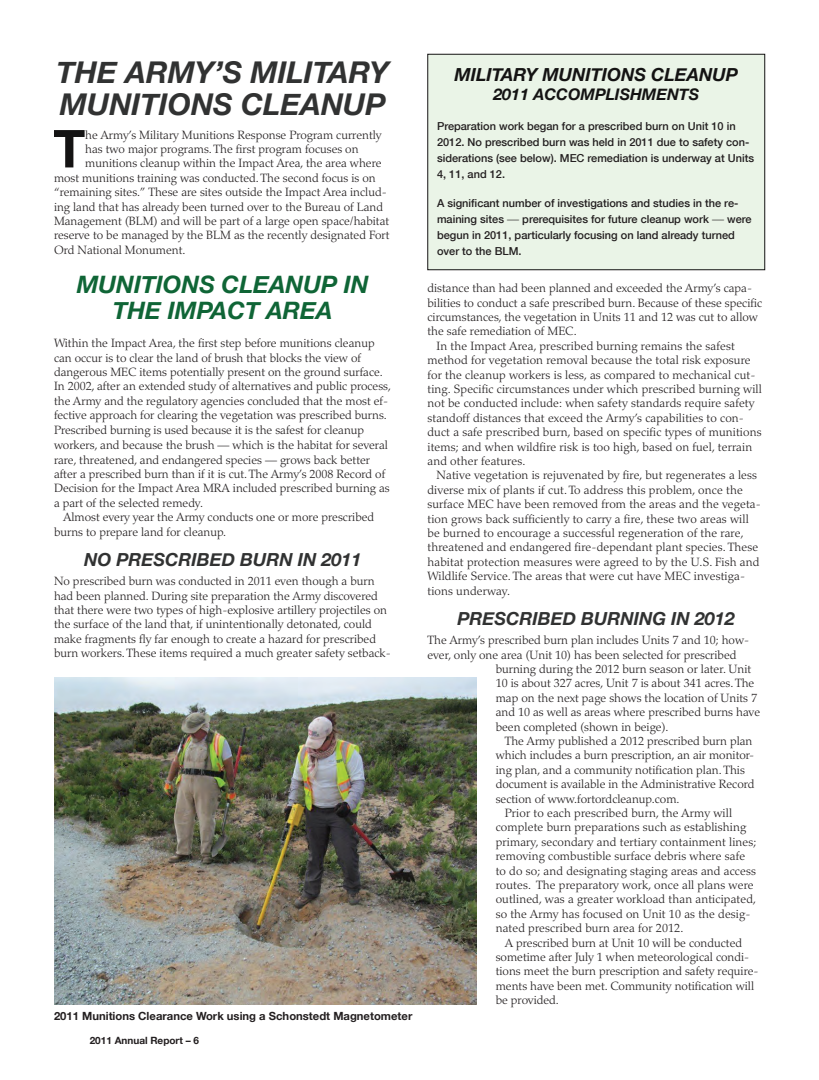
<style>
.page{position:relative;width:819px;height:1080px;background:#fff}
.page>*{position:absolute;margin:0;border:0;box-sizing:border-box;transform-origin:0 0}
.Body_text_no_indent{font:700 52.3px "Helvetica Neue";color:#141313}
.Head_30{font:italic 700 30px/32px "Helvetica Neue";color:#313232}
.Head_24{font:italic 700 24px/26px "Helvetica Neue";color:#0f6536;text-align:center}
.Head_18{font:italic 700 18px "Helvetica Neue";color:#313232}
.Head_sidebar{font:italic 700 18px "Helvetica Neue";color:#141313}
.Head_sidebar-2{font:italic 700 16px "Helvetica Neue";color:#141313}
.Body_text_no_indent-2{font:300 12px/14.5px "Palatino";color:#231f20}
.Body_text{font:300 12px/14.4px "Palatino";letter-spacing:.01em;color:#231f20}
.t1{font:700 11.3px "Helvetica Neue";color:#231f20}
.Sidebar_text_no_inde{font:500 11px/16px "Helvetica Neue";color:#231f20}
.t2{font:700 10px "Helvetica Neue";color:#231f20}
.s1{font-family:"Palatino";font-weight:300;font-size:12px}
</style>
<div class="page">
<img style="left:54px;top:678px;width:423px;height:326px">
<div style="left:428px;top:54px;width:337px;height:216px;background:#eaf4e7"></div>
<div style="left:428px;top:54px;width:337px;height:216px;border:1px solid #141313"></div>
<p class="Head_30" style="left:57px;top:56px;width:334px">THE ARMY’S MILITARY<br>MUNITIONS CLEANUP</p>
<p class="Body_text_no_indent" style="left:53px;top:101px;width:33px">T</p>
<p class="Body_text_no_indent-2" style="left:85px;top:128px;width:298px">he Army’s Military Munitions Response Program currently</p>
<p class="Body_text_no_indent-2" style="left:85px;top:142px;width:275px">has two major programs. The first program focuses on</p>
<p class="Body_text_no_indent-2" style="left:85px;top:156px;width:298px">munitions cleanup within the Impact Area, the area where</p>
<p class="Body_text_no_indent-2" style="left:54px;top:171px;width:323px">most munitions training was conducted. The second focus is on</p>
<p class="Body_text_no_indent-2" style="left:54px;top:185px;width:334px">“remaining sites.” These are sites outside the Impact Area includ-</p>
<p class="Body_text_no_indent-2" style="left:54px;top:200px;width:331px">ing land that has already been turned over to the Bureau of Land</p>
<p class="Body_text_no_indent-2" style="left:54px;top:214px;width:337px">Management (BLM) and will be part of a large open space/habitat</p>
<p class="Body_text_no_indent-2" style="left:54px;top:228px;width:337px">reserve to be managed by the BLM as the recently designated Fort</p>
<p class="Body_text_no_indent-2" style="left:54px;top:243px;width:133px">Ord National Monument.</p>
<p class="Head_24" style="left:77px;top:271px;width:294px">MUNITIONS CLEANUP IN<br>THE IMPACT AREA</p>
<p class="Body_text_no_indent-2" style="left:54px;top:336px;width:339px">Within the Impact Area, the first step before munitions cleanup can occur is to clear the land of brush that blocks the view of dangerous MEC items potentially present on the ground surface.<br>In 2002, after an extended study of alternatives and public process, the Army and the regulatory agencies concluded that the most ef&shy;fective approach for clearing the vegetation was prescribed burns.<br>Prescribed burning is used because it is the safest for cleanup workers, and because the brush — which is the habitat for several rare, threatened, and endangered species — grows back better after a prescribed burn than if it is cut. The Army’s 2008 Record of Decision for the Impact Area MRA included prescribed burning as a part of the selected remedy.</p>
<p class="Body_text" style="left:54px;top:510px;width:322px;text-indent:9px">Almost every year the Army conducts one or more prescribed burns to prepare land for cleanup.</p>
<p class="Head_18" style="left:84px;top:545px;width:279px">NO PRESCRIBED BURN IN 2011</p>
<p class="Body_text_no_indent-2" style="left:54px;top:574px;width:338px">No prescribed burn was conducted in 2011 even though a burn had been planned. During site preparation the Army discovered that there were two types of high-explosive artillery projectiles on the surface of the land that, if unintentionally detonated, could make fragments fly far enough to create a hazard for prescribed burn workers. These items required a much greater safety setback-</p>
<p class="t1" style="left:54px;top:1006px;width:360px">2011 Munitions Clearance Work using a Schonstedt Magnetometer</p>
<p class="t2" style="left:90px;top:1031px;width:111px">2011 Annual Report – 6</p>
<p class="Head_sidebar" style="left:455px;top:60px;width:285px">MILITARY MUNITIONS CLEANUP</p>
<p class="Head_sidebar-2" style="left:493px;top:82px;width:207px">2011 ACCOMPLISHMENTS</p>
<p class="Sidebar_text_no_inde" style="left:437px;top:117px;width:319px">Preparation work began for a prescribed burn on Unit 10 in 2012. No prescribed burn was held in 2011 due to safety con&shy;siderations (see below). MEC remediation is underway at Units 4, 11, and 12.</p>
<p class="Sidebar_text_no_inde" style="left:437px;top:195px;width:316px">A significant number of investigations and studies in the re&shy;maining sites <span class="s1">—</span> prerequisites for future cleanup work <span class="s1">—</span> were begun in 2011, particularly focusing on land already turned over to the BLM.</p>
<p class="Body_text_no_indent-2" style="left:428px;top:281px;width:336px">distance than had been planned and exceeded the Army’s capa&shy;bilities to conduct a safe prescribed burn. Because of these specific circumstances, the vegetation in Units 11 and 12 was cut to allow the safe remediation of MEC.</p>
<p class="Body_text" style="left:428px;top:339px;width:336px;text-indent:9px">In the Impact Area, prescribed burning remains the safest method for vegetation removal because the total risk exposure for the cleanup workers is less, as compared to mechanical cut&shy;ting. Specific circumstances under which prescribed burning will not be conducted include: when safety standards require safety standoff distances that exceed the Army’s capabilities to con&shy;duct a safe prescribed burn, based on specific types of munitions items; and when wildfire risk is too high, based on fuel, terrain and other features.</p>
<p class="Body_text" style="left:428px;top:468px;width:335px;text-indent:9px">Native vegetation is rejuvenated by fire, but regenerates a less diverse mix of plants if cut. To address this problem, once the surface MEC have been removed from the areas and the vegeta&shy;tion grows back sufficiently to carry a fire, these two areas will be burned to encourage a successful regeneration of the rare, threatened and endangered fire-dependant plant species. These habitat protection measures were agreed to by the U.S. Fish and Wildlife Service. The areas that were cut have MEC investiga&shy;tions underway.</p>
<p class="Head_18" style="left:458px;top:604px;width:279px">PRESCRIBED BURNING IN 2012</p>
<p class="Body_text_no_indent-2" style="left:428px;top:633px;width:323px">The Army’s prescribed burn plan includes Units 7 and 10; how-</p>
<p class="Body_text_no_indent-2" style="left:428px;top:647px;width:311px">ever, only one area (Unit 10) has been selected for prescribed</p>
<p class="Body_text_no_indent-2" style="left:496px;top:662px;width:257px">burning during the 2012 burn season or later. Unit</p>
<p class="Body_text_no_indent-2" style="left:496px;top:676px;width:260px">10 is about 327 acres, Unit 7 is about 341 acres. The</p>
<p class="Body_text_no_indent-2" style="left:496px;top:691px;width:263px">map on the next page shows the location of Units 7</p>
<p class="Body_text_no_indent-2" style="left:496px;top:705px;width:266px">and 10 as well as areas where prescribed burns have</p>
<p class="Body_text_no_indent-2" style="left:496px;top:719px;width:174px">been completed (shown in beige).</p>
<p class="Body_text" style="left:496px;top:734px;width:260px;text-indent:9px">The Army published a 2012 prescribed burn plan which includes a burn prescription, an air monitor&shy;ing plan, and a community notification plan. This document is available in the Administrative Record section of www.fortordcleanup.com.</p>
<p class="Body_text" style="left:496px;top:806px;width:262px;text-indent:9px">Prior to each prescribed burn, the Army will complete burn preparations such as establishing primary, secondary and tertiary containment lines; removing combustible surface debris where safe to do so; and designating staging areas and access routes. The preparatory work, once all plans were outlined, was a greater workload than anticipated, so the Army has focused on Unit 10 as the desig&shy;nated prescribed burn area for 2012.</p>
<p class="Body_text" style="left:496px;top:935px;width:264px;text-indent:9px">A prescribed burn at Unit 10 will be conducted sometime after July 1 when meteorological condi&shy;tions meet the burn prescription and safety require&shy;ments have been met. Community notification will be provided.</p>
</div>
